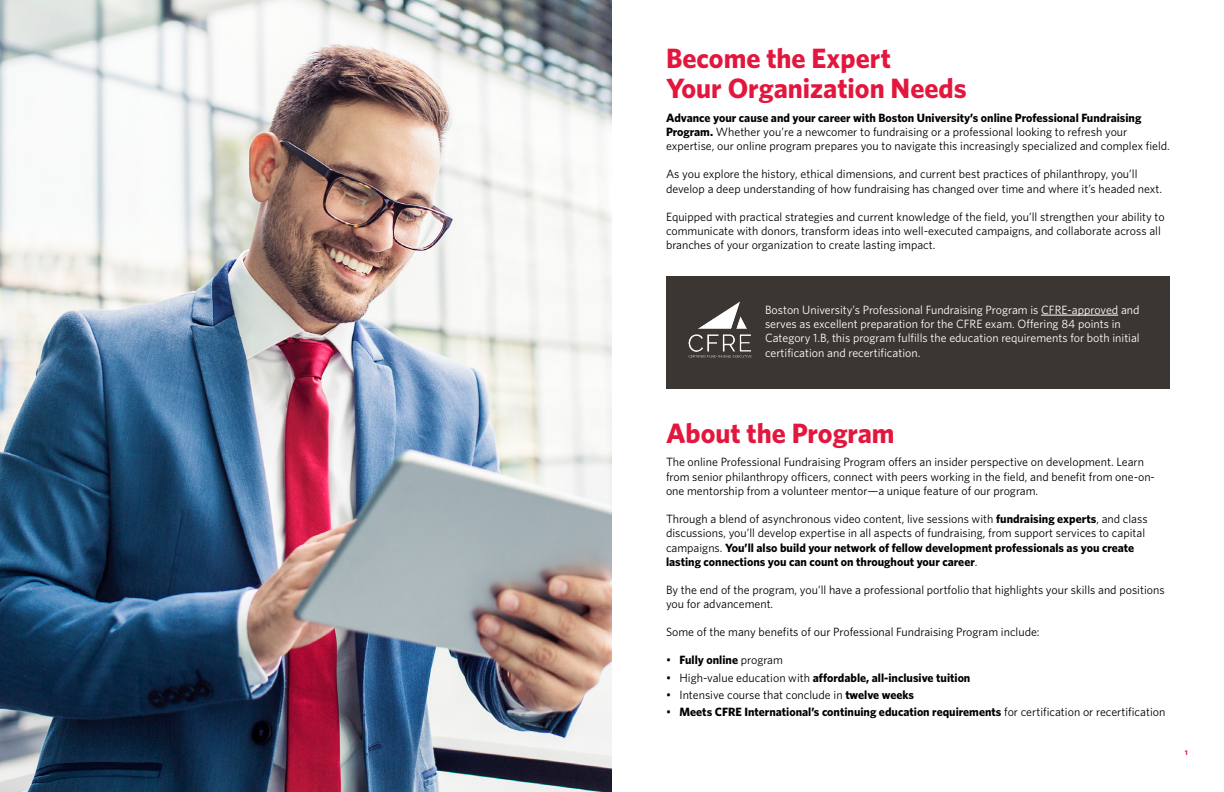
<style>
.page{position:relative;width:1224px;height:792px;background:#fff}
.page>*{position:absolute;margin:0;border:0;box-sizing:border-box;transform-origin:0 0}
.t1{font:700 28px/30px "Whitney HTF";color:#e3173e}
.t2{font:12px/14.4px "Whitney HTF";color:#000}
.t3{font:12px/14.4px "Whitney HTF";color:#fff}
.t4{font:700 12px "Whitney HTF";color:#000}
.t5{font:9px "Whitney HTF Semi Bold SC";color:#e3173e}
.s1{font-weight:700}
.s2{font-weight:400}
</style>
<div class="page">
<div style="left:666px;top:277px;width:504px;height:112px;background:#3c3633"></div>
<hr style="left:1041px;top:315px;width:77px;height:1px;background:#fff">
<img style="left:0;top:0;width:612px;height:792px">
<img style="left:688px;top:301px;width:64px;height:57px">
<p class="t1" style="left:666px;top:43px;width:302px">Become the Expert<br>Your Organization Needs</p>
<p class="t2" style="left:666px;top:110px;width:505px"><span class="s1">Advance your cause and your career with Boston University’s online Professional Fundraising<br>Program.</span> Whether you’re a newcomer to fundraising or a professional looking to refresh your expertise, our online program prepares you to navigate this increasingly specialized and complex field.</p>
<p class="t2" style="left:666px;top:167px;width:498px">As you explore the history, ethical dimensions, and current best practices of philanthropy, you’ll develop a deep understanding of how fundraising has changed over time and where it’s headed next.</p>
<p class="t2" style="left:666px;top:209px;width:500px">Equipped with practical strategies and current knowledge of the field, you’ll strengthen your ability to communicate with donors, transform ideas into well-executed campaigns, and collaborate across all branches of your organization to create lasting impact.</p>
<p class="t3" style="left:765px;top:302px;width:376px">Boston University’s Professional Fundraising Program is CFRE-approved and serves as excellent preparation for the CFRE exam. Offering 84 points in Category 1.B, this program fulfills the education requirements for both initial certification and recertification.</p>
<p class="t1" style="left:666px;top:417px;width:230px">About the Program</p>
<p class="t2" style="left:666px;top:455px;width:491px">The online Professional Fundraising Program offers an insider perspective on development. Learn from senior philanthropy officers, connect with peers working in the field, and benefit from one-on&shy;one mentorship from a volunteer mentor—a unique feature of our program.</p>
<p class="t2" style="left:666px;top:511px;width:483px">Through a blend of asynchronous video content, live sessions with <span class="s1">fundraising experts</span>, and class discussions, you’ll develop expertise in all aspects of fundraising, from support services to capital campaigns. <span class="s1">You’ll also build your network of fellow development professionals as you create lasting connections you can count on throughout your career</span>.</p>
<p class="t2" style="left:666px;top:582px;width:500px">By the end of the program, you’ll have a professional portfolio that highlights your skills and positions you for advancement.</p>
<p class="t2" style="left:666px;top:625px;width:375px">Some of the many benefits of our Professional Fundraising Program include:</p>
<p class="t4" style="left:666px;top:653px;width:118px"><span class="s2">•</span> Fully online <span class="s2">program</span></p>
<p class="t4" style="left:666px;top:670px;width:306px"><span class="s2">• High-value education with</span> affordable, all-inclusive tuition</p>
<p class="t2" style="left:666px;top:687px;width:250px">• Intensive course that conclude in <span class="s1">twelve weeks</span></p>
<p class="t4" style="left:666px;top:705px;width:501px"><span class="s2">•</span> Meets CFRE International’s continuing education requirements <span class="s2">for certification or recertification</span></p>
<p class="t5" style="left:1185px;top:747px;width:5px">1</p>
</div>
